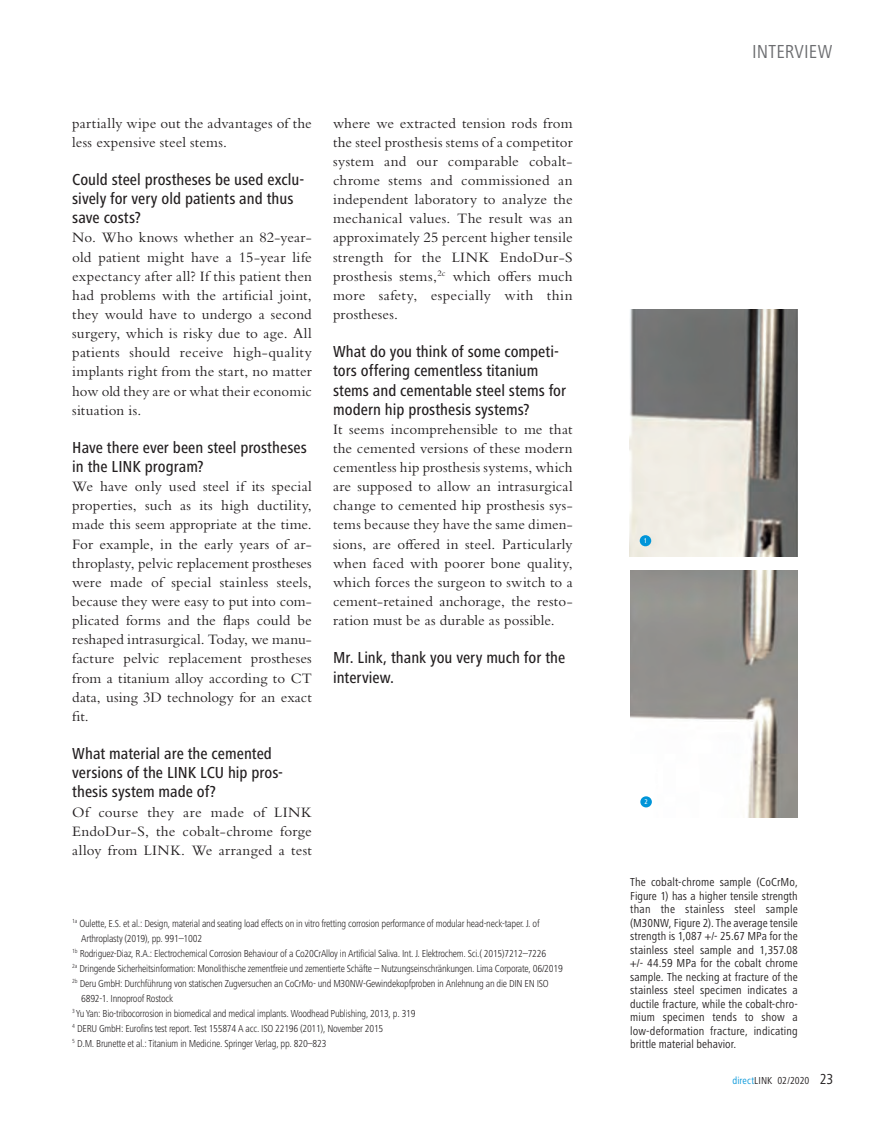
<style>
.page{position:relative;width:893px;height:1127px;background:#fff}
.page>*{position:absolute;margin:0;border:0;box-sizing:border-box;transform-origin:0 0}
.t1{font:condensed 19.5px "Frutiger Next LT";letter-spacing:.01em;color:#6c6d70}
.t2{font:500 condensed 16.5px/19.2px "Frutiger Next LT";color:#231f20}
.t3{font:15px/19.2px "Bembo MT Pro";letter-spacing:.01em;color:#231f20;text-align:justify}
.t4{font:condensed 12px/13.5px "Frutiger Next LT";letter-spacing:.005em;color:#231f20;text-align:justify}
.t5{font:300 condensed 10.5px "Frutiger Next LT";letter-spacing:-.025em;color:#231f20}
.t6{font:condensed 10.5px "Frutiger Next LT";letter-spacing:.005em;color:#231f20}
.t7{font:500 condensed 7.05px "Frutiger Next LT";color:#fff}
.s1{color:#0095d9}
.s2{font-size:15px}
</style>
<div class="page">
<img style="left:630px;top:571px;width:168px;height:246px">
<img style="left:629px;top:309px;width:169px;height:247px">
<div style="left:640px;top:535px;width:11px;height:11px;background:#0095d9;border-radius:50%"></div>
<div style="left:640px;top:796px;width:12px;height:11px;background:#0095d9;border-radius:50%"></div>
<p class="t3" style="left:72px;top:113px;width:241px">partially wipe out the advantages of the less expensive steel stems.</p>
<p class="t2" style="left:72px;top:170px;width:233px">Could steel prostheses be used exclu&shy;sively for very old patients and thus save costs?</p>
<p class="t3" style="left:72px;top:228px;width:241px">No. Who knows whether an 82-year&shy;old patient might have a 15-year life expectancy after all? If this patient then had problems with the artificial joint, they would have to undergo a second surgery, which is risky due to age. All patients should receive high-quality implants right from the start, no matter how old they are or what their economic situation is.</p>
<p class="t2" style="left:72px;top:438px;width:236px">Have there ever been steel prostheses in the LINK program?</p>
<p class="t3" style="left:72px;top:477px;width:241px">We have only used steel if its special properties, such as its high ductility, made this seem appropriate at the time.<br>For example, in the early years of ar&shy;throplasty, pelvic replacement prostheses were made of special stainless steels, because they were easy to put into com&shy;plicated forms and the flaps could be reshaped intrasurgical. Today, we manu&shy;facture pelvic replacement prostheses from a titanium alloy according to CT data, using 3D technology for an exact fit.</p>
<p class="t2" style="left:72px;top:744px;width:212px">What material are the cemented versions of the LINK LCU hip pros&shy;thesis system made of?</p>
<p class="t3" style="left:72px;top:802px;width:241px">Of course they are made of LINK EndoDur-S, the cobalt-chrome forge alloy from LINK. We arranged a test</p>
<p class="t3" style="left:333px;top:113px;width:241px">where we extracted tension rods from the steel prosthesis stems of a competitor system and our comparable cobalt&shy;chrome stems and commissioned an independent laboratory to analyze the mechanical values. The result was an approximately 25 percent higher tensile strength for the LINK EndoDur-S prosthesis stems,<sup>2c</sup> which offers much more safety, especially with thin prostheses.</p>
<p class="t2" style="left:333px;top:342px;width:235px">What do you think of some competi&shy;tors offering cementless titanium stems and cementable steel stems for modern hip prosthesis systems?</p>
<p class="t3" style="left:333px;top:419px;width:241px">It seems incomprehensible to me that the cemented versions of these modern cementless hip prosthesis systems, which are supposed to allow an intrasurgical change to cemented hip prosthesis sys&shy;tems because they have the same dimen&shy;sions, are offered in steel. Particularly when faced with poorer bone quality, which forces the surgeon to switch to a cement-retained anchorage, the resto&shy;ration must be as durable as possible.</p>
<p class="t2" style="left:333px;top:648px;width:234px">Mr. Link, thank you very much for the interview.</p>
<p class="t5" style="left:72px;top:917px;width:469px"><sup>1a</sup> Oulette, E.S. et al.: Design, material and seating load effects on in vitro fretting corrosion performance of modular head-neck-taper. J. of</p>
<p class="t5" style="left:81px;top:932px;width:122px">Arthroplasty (2019), pp. 991–1002</p>
<p class="t5" style="left:72px;top:947px;width:475px"><sup>1b</sup> Rodriguez-Diaz, R.A.: Electrochemical Corrosion Behaviour of a Co20CrAlloy in Artificial Saliva. Int. J. Elektrochem. Sci.( 2015)7212–7226</p>
<p class="t5" style="left:72px;top:962px;width:492px"><sup>2a</sup> Dringende Sicherheitsinformation: Monolithische zementfreie und zementierte Schäfte – Nutzungseinschränkungen. Lima Corporate, 06/2019</p>
<p class="t5" style="left:72px;top:977px;width:478px"><sup>2b</sup> Deru GmbH: Durchführung von statischen Zugversuchen an CoCrMo- und M30NW-Gewindekopfproben in Anlehnung an die DIN EN ISO</p>
<p class="t5" style="left:81px;top:992px;width:93px">6892-1. Innoproof Rostock</p>
<p class="t5" style="left:72px;top:1007px;width:345px"><sup>3</sup> Yu Yan: Bio-tribocorrosion in biomedical and medical implants. Woodhead Publishing, 2013, p. 319</p>
<p class="t5" style="left:72px;top:1022px;width:313px"><sup>4</sup> DERU GmbH: Eurofins test report. Test 155874 A acc. ISO 22196 (2011), November 2015</p>
<p class="t5" style="left:72px;top:1037px;width:256px"><sup>5</sup> D.M. Brunette et al.: Titanium in Medicine. Springer Verlag, pp. 820–823</p>
<h1 class="t1" style="left:752px;top:41px;width:82px">INTERVIEW</h1>
<p class="t7" style="left:644px;top:537px;width:5px">1</p>
<p class="t7" style="left:644px;top:798px;width:5px">2</p>
<p class="t4" style="left:630px;top:876px;width:169px">The cobalt-chrome sample (CoCrMo, Figure 1) has a higher tensile strength than the stainless steel sample (M30NW, Figure 2). The average tensile strength is 1,087 +/- 25.67 MPa for the stainless steel sample and 1,357.08 +/- 44.59 MPa for the cobalt chrome sample. The necking at fracture of the stainless steel specimen indicates a ductile fracture, while the cobalt-chro&shy;mium specimen tends to show a low-deformation fracture, indicating brittle material behavior.</p>
<p class="t6" style="left:732px;top:1074px;width:102px"><span class="s1">direct</span>LINK 02/2020 <span class="s2">23</span></p>
</div>
